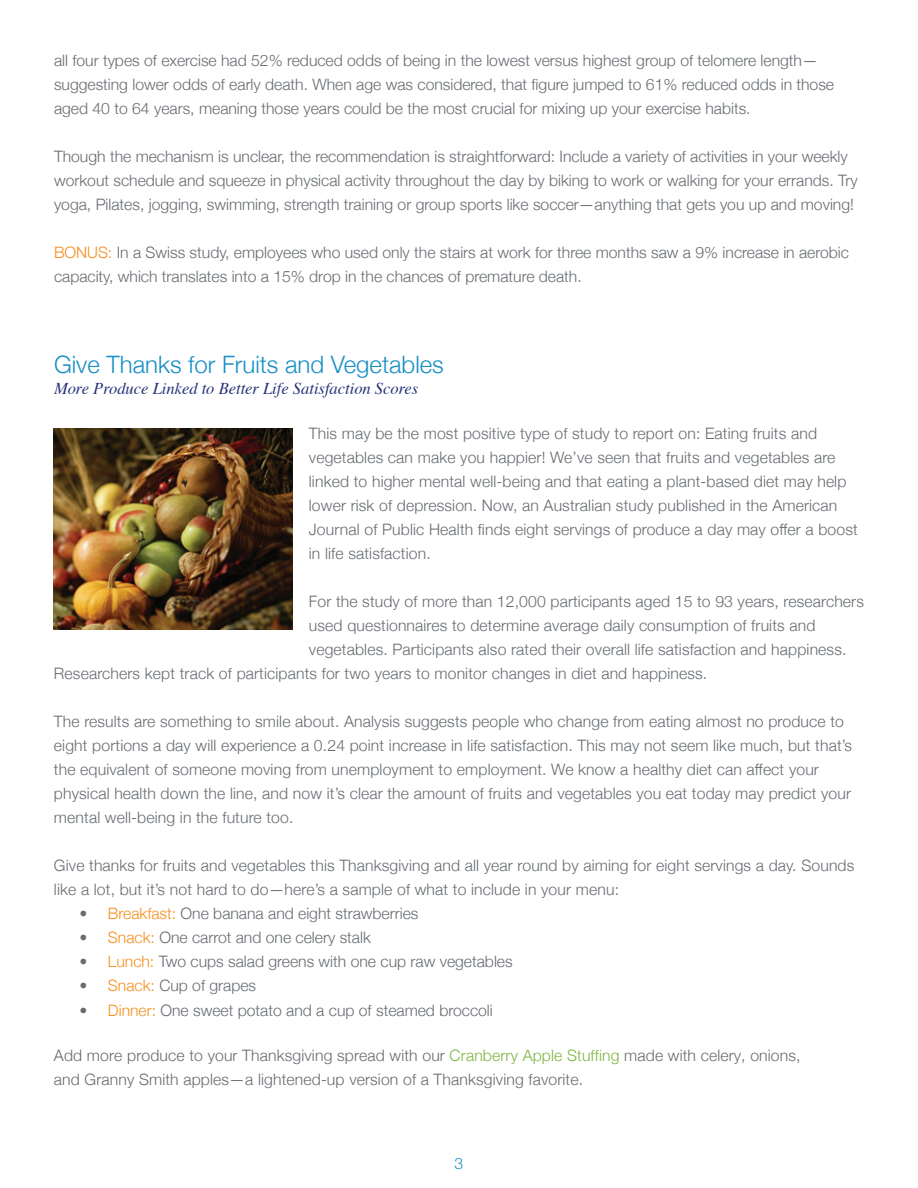
<style>
.page{position:relative;width:918px;height:1188px;background:#fff}
.page>*{position:absolute;margin:0;border:0;box-sizing:border-box;transform-origin:0 0}
.t1{font:300 24px "Helvetica Neue";color:#198fc6}
.t2{font:italic 16.5px "Times";color:#253279}
.t3{font:300 15.75px/24px "Helvetica Neue";letter-spacing:.01em;color:#666b70}
.t4{font:300 15.75px "Helvetica Neue";color:#198fc6}
.s1{color:#f68f1e}
.s2{color:#7eb441}
</style>
<div class="page">
<img style="left:54px;top:428px;width:239px;height:201px">
<p class="t3" style="left:54px;top:47px;width:782px">all four types of exercise had 52% reduced odds of being in the lowest versus highest group of telomere length— suggesting lower odds of early death. When age was considered, that figure jumped to 61% reduced odds in those aged 40 to 64 years, meaning those years could be the most crucial for mixing up your exercise habits.</p>
<p class="t3" style="left:54px;top:143px;width:805px">Though the mechanism is unclear, the recommendation is straightforward: Include a variety of activities in your weekly workout schedule and squeeze in physical activity throughout the day by biking to work or walking for your errands. Try yoga, Pilates, jogging, swimming, strength training or group sports like soccer—anything that gets you up and moving!</p>
<p class="t3" style="left:54px;top:239px;width:797px"><span class="s1">BONUS:</span> In a Swiss study, employees who used only the stairs at work for three months saw a 9% increase in aerobic capacity, which translates into a 15% drop in the chances of premature death.</p>
<h1 class="t1" style="left:54px;top:346px;width:391px">Give Thanks for Fruits and Vegetables</h1>
<p class="t2" style="left:54px;top:375px;width:366px">More Produce Linked to Better Life Satisfaction Scores</p>
<p class="t3" style="left:309px;top:421px;width:550px">This may be the most positive type of study to report on: Eating fruits and vegetables can make you happier! We’ve seen that fruits and vegetables are linked to higher mental well-being and that eating a plant-based diet may help lower risk of depression. Now, an Australian study published in the American Journal of Public Health finds eight servings of produce a day may offer a boost in life satisfaction.</p>
<p class="t3" style="left:309px;top:589px;width:557px">For the study of more than 12,000 participants aged 15 to 93 years, researchers</p>
<p class="t3" style="left:309px;top:613px;width:508px">used questionnaires to determine average daily consumption of fruits and</p>
<p class="t3" style="left:309px;top:637px;width:539px">vegetables. Participants also rated their overall life satisfaction and happiness.</p>
<p class="t3" style="left:54px;top:661px;width:655px">Researchers kept track of participants for two years to monitor changes in diet and happiness.</p>
<p class="t3" style="left:54px;top:709px;width:800px">The results are something to smile about. Analysis suggests people who change from eating almost no produce to eight portions a day will experience a 0.24 point increase in life satisfaction. This may not seem like much, but that’s the equivalent of someone moving from unemployment to employment. We know a healthy diet can affect your physical health down the line, and now it’s clear the amount of fruits and vegetables you eat today may predict your mental well-being in the future too.</p>
<p class="t3" style="left:54px;top:853px;width:802px">Give thanks for fruits and vegetables this Thanksgiving and all year round by aiming for eight servings a day. Sounds like a lot, but it’s not hard to do—here’s a sample of what to include in your menu:</p>
<p class="t3" style="left:79px;top:901px;width:340px">• <span class="s1">Breakfast:</span> One banana and eight strawberries</p>
<p class="t3" style="left:79px;top:925px;width:293px">• <span class="s1">Snack:</span> One carrot and one celery stalk</p>
<p class="t3" style="left:79px;top:949px;width:435px">• <span class="s1">Lunch:</span> Two cups salad greens with one cup raw vegetables</p>
<p class="t3" style="left:79px;top:973px;width:178px">• <span class="s1">Snack:</span> Cup of grapes</p>
<p class="t3" style="left:79px;top:997px;width:415px">• <span class="s1">Dinner:</span> One sweet potato and a cup of steamed broccoli</p>
<p class="t3" style="left:54px;top:1042px;width:748px">Add more produce to your Thanksgiving spread with our <span class="s2">Cranberry Apple Stuffing</span> made with celery, onions, and Granny Smith apples—a lightened-up version of a Thanksgiving favorite.</p>
<p class="t4" style="left:455px;top:1151px;width:10px">3</p>
</div>
